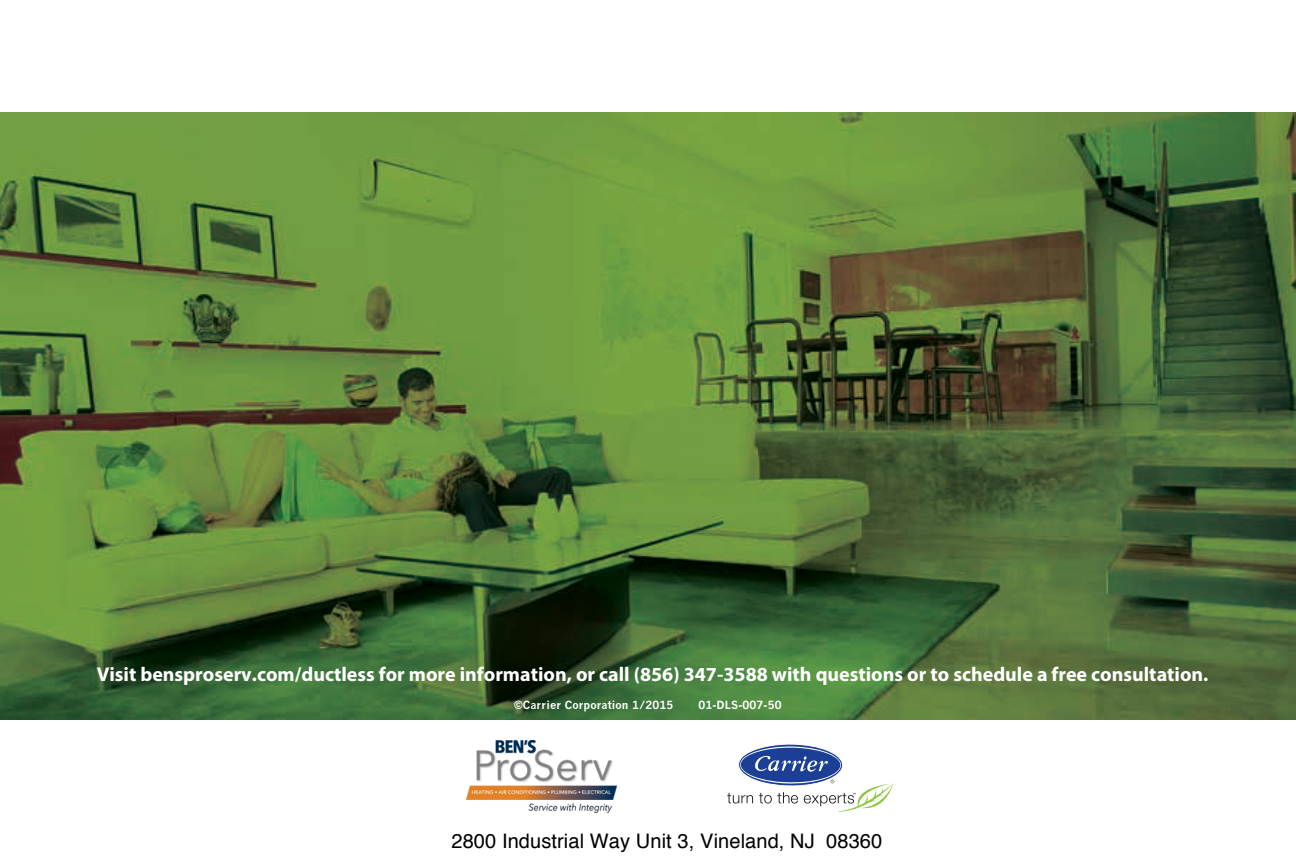
<style>
.page{position:relative;width:1296px;height:864px;background:#fff}
.page>*{position:absolute;margin:0;border:0;box-sizing:border-box;transform-origin:0 0}
.t1{font:700 20px "Myriad Pro";color:#fff}
.t2{font:20px "Helvetica";letter-spacing:.005em;color:#000}
.t3{font:700 11px "News Gothic";letter-spacing:.01em;color:#fff}
</style>
<div class="page">
<svg style="left:727px;top:744px;width:167px;height:68px"></svg>
<img style="left:0;top:112px;width:1296px;height:608px">
<img style="left:467px;top:741px;width:150px;height:73px">
<p class="t1" style="left:97px;top:661px;width:1113px">Visit bensproserv.com/ductless for more information, or call (856) 347-3588 with questions or to schedule a free consultation.</p>
<p class="t3" style="left:514px;top:698px;width:161px">©Carrier Corporation 1/2015</p>
<p class="t3" style="left:698px;top:698px;width:85px">01-DLS-007-50</p>
<p class="t2" style="left:451px;top:825px;width:432px">2800 Industrial Way Unit 3, Vineland, NJ 08360</p>
</div>
